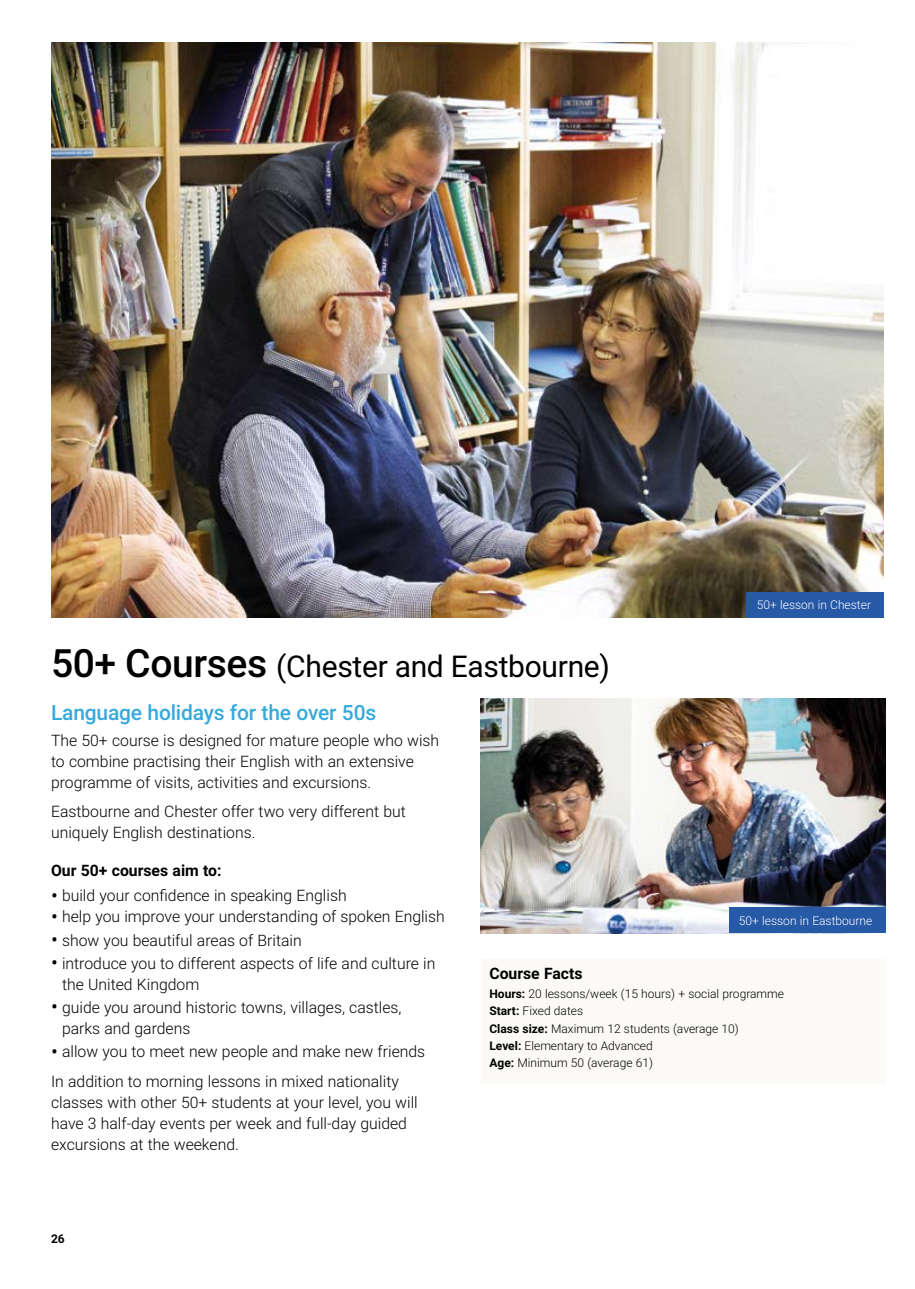
<style>
.page{position:relative;width:915px;height:1289px;background:#fff}
.page>*{position:absolute;margin:0;border:0;box-sizing:border-box;transform-origin:0 0}
.t1{font:30px "Roboto";letter-spacing:-.01em;color:#000}
.t2{font:500 21px "Roboto";letter-spacing:-.01em;color:#38a9db}
.t3{font:300 15.75px/21px "Roboto";color:#000}
.t4{font:700 15.75px "Roboto";color:#000}
.t5{font:300 12px/17.1px "Roboto";color:#000}
.t6{font:300 12px "Roboto";color:#fff}
.t7{font:700 12px "Roboto";color:#000}
.s1{font-weight:500;font-size:39px}
.s2{font-size:21px}
.s3{font-weight:700}
</style>
<div class="page">
<img style="left:480px;top:698px;width:404px;height:235px">
<img style="left:51px;top:43px;width:832px;height:574px">
<div style="left:480px;top:958px;width:404px;height:125px;background:#fbfaf7"></div>
<div style="left:746px;top:592px;width:137px;height:25px;background:#2659a6"></div>
<div style="left:728px;top:907px;width:156px;height:26px;background:#2659a6"></div>
<p class="t6" style="left:756px;top:596px;width:116px">50+ lesson in Chester</p>
<h1 class="t1" style="left:51px;top:645px;width:560px"><span class="s1">50+ Courses</span> (Chester and Eastbourne)</h1>
<h2 class="t2" style="left:51px;top:698px;width:326px">Language holidays for the over 50s</h2>
<p class="t3" style="left:51px;top:729px;width:389px">The 50+ course is designed for mature people who wish to combine practising their English with an extensive programme of visits, activities and excursions.</p>
<p class="t3" style="left:51px;top:800px;width:356px">Eastbourne and Chester offer two very different but uniquely English destinations.</p>
<p class="t4" style="left:51px;top:859px;width:172px">Our 50+ courses aim to:</p>
<p class="t3" style="left:51px;top:884px;width:297px"><span class="s2">•</span> build your confidence in speaking English</p>
<p class="t3" style="left:51px;top:905px;width:395px"><span class="s2">•</span> help you improve your understanding of spoken English</p>
<p class="t3" style="left:51px;top:928px;width:252px"><span class="s2">•</span> show you beautiful areas of Britain</p>
<p class="t3" style="left:62px;top:952px;width:374px;text-indent:-11px"><span class="s2">•</span> introduce you to different aspects of life and culture in the United Kingdom</p>
<p class="t3" style="left:62px;top:996px;width:341px;text-indent:-11px"><span class="s2">•</span> guide you around historic towns, villages, castles, parks and gardens</p>
<p class="t3" style="left:51px;top:1036px;width:375px;line-height:29.5px"><span class="s2">•</span> allow you to meet new people and make new friends<br>In addition to morning lessons in mixed nationality</p>
<p class="t3" style="left:51px;top:1090px;width:368px">classes with other 50+ students at your level, you will have 3 half-day events per week and full-day guided excursions at the weekend.</p>
<p class="t6" style="left:738px;top:912px;width:135px">50+ lesson in Eastbourne</p>
<p class="t4" style="left:489px;top:962px;width:95px">Course Facts</p>
<p class="t5" style="left:489px;top:985px;width:296px"><span class="s3">Hours:</span> 20 lessons/week (15 hours) + social programme <span class="s3">Start:</span> Fixed dates<br><span class="s3">Class size:</span> Maximum 12 students (average 10)<br><span class="s3">Level:</span> Elementary to Advanced<br><span class="s3">Age:</span> Minimum 50 (average 61)</p>
<p class="t7" style="left:51px;top:1230px;width:15px">26</p>
</div>
